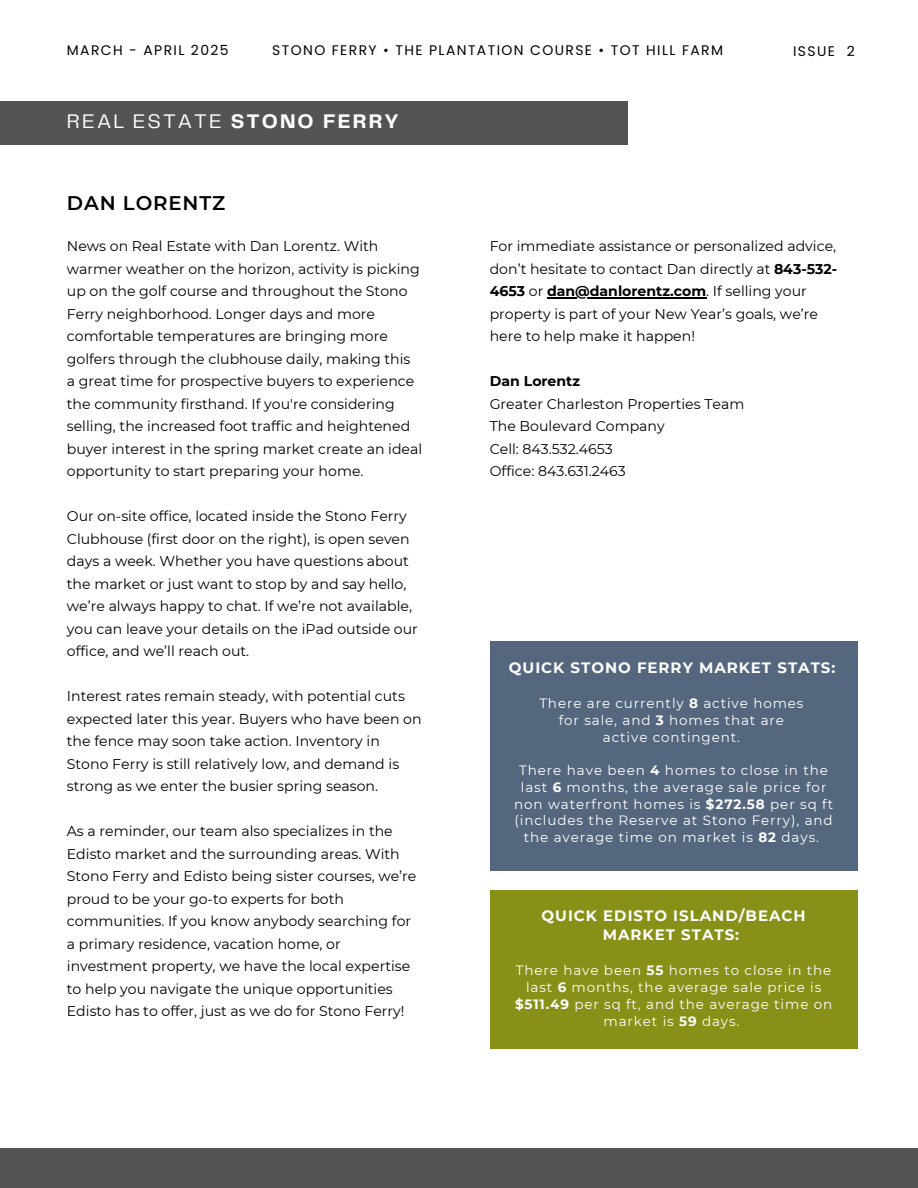
<style>
.page{position:relative;width:918px;height:1188px;background:#fff}
.page>*{position:absolute;margin:0;border:0;box-sizing:border-box;transform-origin:0 0}
.t1{font:20.4px "Telegraf";letter-spacing:.1em;color:#fff}
.t2{font:600 19.8px "Montserrat";letter-spacing:.045em;color:#000}
.t3{font:700 15px/19.2px "Montserrat";letter-spacing:.065em;color:#fff;text-align:center}
.t4{font:14.1px/22.5px "Montserrat";color:#000}
.t5{font:13.95px "Poppins";letter-spacing:.1em;color:#000}
.t6{font:13.5px/16.8px "Montserrat";letter-spacing:.065em;color:#fff;text-align:center}
.s1{font-weight:700}
</style>
<div class="page">
<div style="left:0;top:101px;width:628px;height:44px;background:#545454"></div>
<div style="left:0;top:1149px;width:918px;height:39px;background:#545454"></div>
<div style="left:490px;top:642px;width:368px;height:229px;background:#54677f"></div>
<div style="left:490px;top:890px;width:367px;height:159px;background:#879118"></div>
<hr style="left:547px;top:298px;width:159px;height:1px;background:#000">
<p class="t5" style="left:67px;top:40px;width:163px">MARCH - APRIL 2025</p>
<p class="t5" style="left:793px;top:41px;width:63px">ISSUE 2</p>
<p class="t5" style="left:272px;top:40px;width:452px">STONO FERRY • THE PLANTATION COURSE • TOT HILL FARM</p>
<h4 class="t1" style="left:67px;top:112px;width:333px">REAL ESTATE <span class="s1">STONO FERRY</span></h4>
<p class="t2" style="left:67px;top:191px;width:160px">DAN LORENTZ</p>
<h4 class="t4" style="left:67px;top:235px;width:354px">News on Real Estate with Dan Lorentz. With warmer weather on the horizon, activity is picking up on the golf course and throughout the Stono Ferry neighborhood. Longer days and more comfortable temperatures are bringing more golfers through the clubhouse daily, making this</h4>
<h4 class="t4" style="left:67px;top:370px;width:357px">a great time for prospective buyers to experience the community firsthand. If you're considering selling, the increased foot traffic and heightened buyer interest in the spring market create an ideal opportunity to start preparing your home.</h4>
<h2 class="t4" style="left:67px;top:505px;width:352px">Our on-site office, located inside the Stono Ferry Clubhouse (first door on the right), is open seven days a week. Whether you have questions about the market or just want to stop by and say hello, we’re always happy to chat. If we’re not available, you can leave your details on the iPad outside our office, and we’ll reach out.</h2>
<h1 class="t4" style="left:67px;top:685px;width:356px">Interest rates remain steady, with potential cuts expected later this year. Buyers who have been on the fence may soon take action. Inventory in Stono Ferry is still relatively low, and demand is strong as we enter the busier spring season.</h1>
<p class="t4" style="left:67px;top:820px;width:351px">As a reminder, our team also specializes in the Edisto market and the surrounding areas. With Stono Ferry and Edisto being sister courses, we’re proud to be your go-to experts for both communities. If you know anybody searching for</p>
<p class="t4" style="left:67px;top:933px;width:345px">a primary residence, vacation home, or investment property, we have the local expertise to help you navigate the unique opportunities Edisto has to offer, just as we do for Stono Ferry!</p>
<p class="t4" style="left:490px;top:235px;width:349px;text-align:justify">For immediate assistance or personalized advice, don’t hesitate to contact Dan directly at <span class="s1">843-532- 4653</span> or <span class="s1">dan@danlorentz.com</span>. If selling your</p>
<p class="t4" style="left:490px;top:303px;width:330px">property is part of your New Year’s goals, we’re here to help make it happen!</p>
<p class="t4" style="left:490px;top:370px;width:256px"><span class="s1">Dan Lorentz<br></span>Greater Charleston Properties Team<br>The Boulevard Company<br>Cell: 843.532.4653<br>Office: 843.631.2463</p>
<p class="t3" style="left:509px;top:658px;width:328px">QUICK STONO FERRY MARKET STATS:</p>
<p class="t6" style="left:539px;top:695px;width:266px">There are currently <span class="s1">8</span> active homes</p>
<p class="t6" style="left:559px;top:711px;width:227px">for sale, and <span class="s1">3</span> homes that are</p>
<p class="t6" style="left:603px;top:728px;width:139px">active contingent.</p>
<h3 class="t6" style="left:514px;top:762px;width:321px">There have been <span class="s1">4</span> homes to close in the last <span class="s1">6</span> months, the average sale price for non waterfront homes is <span class="s1">$272.58</span> per sq ft (includes the Reserve at Stono Ferry), and the average time on market is <span class="s1">82</span> days.</h3>
<p class="t3" style="left:542px;top:906px;width:266px">QUICK EDISTO ISLAND/BEACH<br>MARKET STATS:</p>
<p class="t6" style="left:515px;top:962px;width:319px">There have been <span class="s1">55</span> homes to close in the last <span class="s1">6</span> months, the average sale price is <span class="s1">$511.49</span> per sq ft, and the average time on market is <span class="s1">59</span> days.</p>
</div>
